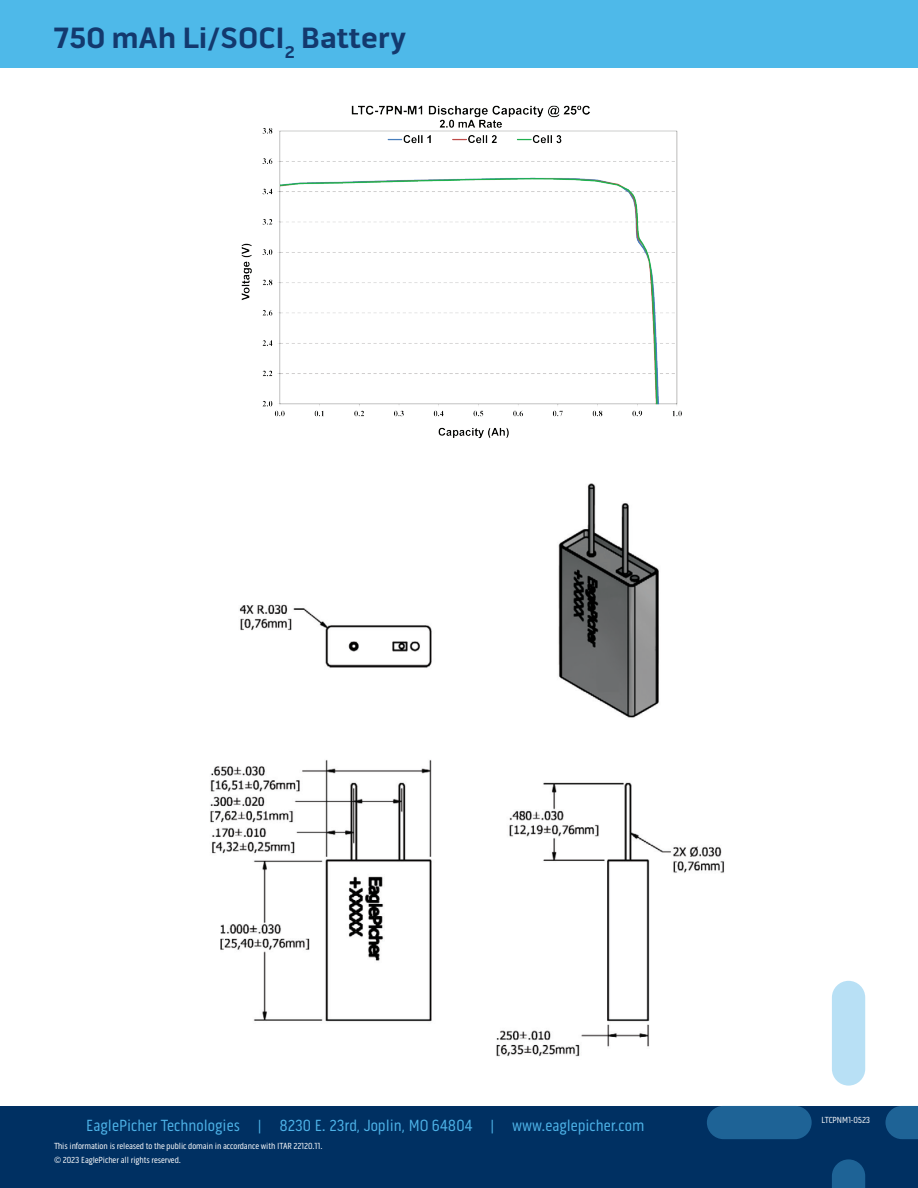
<style>
.page{position:relative;width:918px;height:1188px;background:#fff}
.page>*{position:absolute;margin:0;border:0;box-sizing:border-box;transform-origin:0 0}
.t1{font:700 30px "Pill Gothic 600 mg";color:#13396e}
.t2{font:16.5px "Pill Gothic 300 mg";color:#4db2e7}
.t3{font:9px "Pill Gothic 300 mg";letter-spacing:-.01em;color:#fff}
</style>
<div class="page">
<div style="left:0;top:0;width:918px;height:68px;background:#4eb9e9"></div>
<div style="left:0;top:1106px;width:918px;height:82px;background:#003062"></div>
<div style="left:707px;top:1106px;width:105px;height:33px;background:#1e6396;border-radius:17px"></div>
<svg style="left:885px;top:1106px;width:33px;height:33px"></svg>
<div style="left:832px;top:981px;width:33px;height:105px;background:#b8e0f5;border-radius:17px"></div>
<svg style="left:832px;top:1159px;width:33px;height:29px"></svg>
<img style="left:241px;top:105px;width:441px;height:334px">
<img style="left:210px;top:483px;width:515px;height:574px">
<p class="t1" style="left:54px;top:19px;width:354px">750 mAh Li/SOCI<sub>2</sub> Battery</p>
<p class="t2" style="left:86px;top:1116px;width:560px">EaglePicher Technologies | 8230 E. 23rd, Joplin, MO 64804 | www.eaglepicher.com</p>
<p class="t3" style="left:54px;top:1141px;width:270px">This information is released to the public domain in accordance with ITAR 22120.11.</p>
<p class="t3" style="left:54px;top:1154px;width:128px">© 2023 EaglePicher all rights reserved.</p>
<p class="t3" style="left:822px;top:1114px;width:50px">LTCPNM1-0523</p>
</div>
